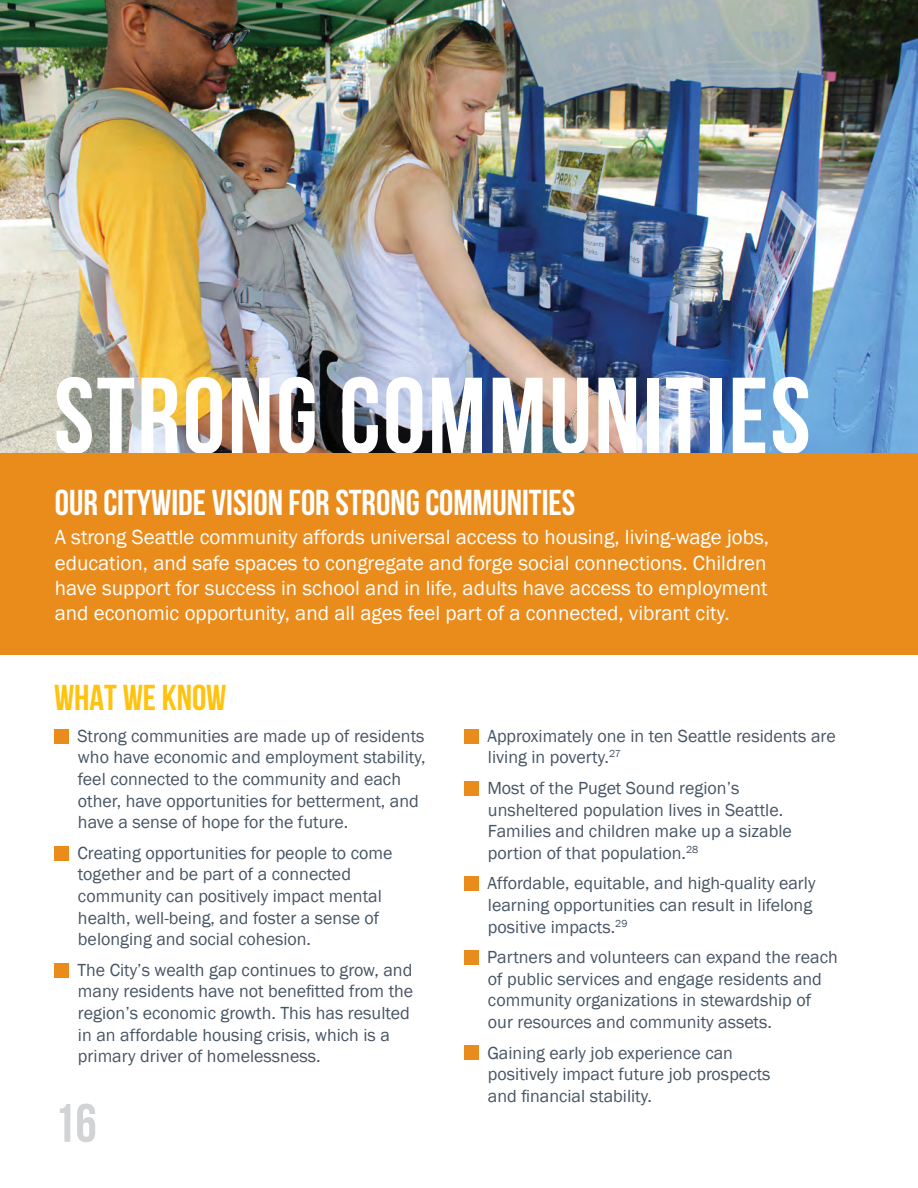
<style>
.page{position:relative;width:918px;height:1188px;background:#fff}
.page>*{position:absolute;margin:0;border:0;box-sizing:border-box;transform-origin:0 0}
.t1{font:700 108px "Bebas Neue";letter-spacing:.02em;color:#fff}
.t2{font:700 54px "Bebas Neue";color:#d1d3d4}
.t3{font:700 36px "Bebas Neue";color:#fff}
.t4{font:700 36px "Bebas Neue";color:#ffc20e}
.t5{font:21px/25.2px "Franklin Gothic";color:#fff;text-align:justify}
.t6{font:18px/21.6px "Franklin Gothic";color:#475564}
</style>
<div class="page">
<img style="left:0;top:0;width:918px;height:453px">
<div style="left:0;top:453px;width:918px;height:202px;background:#ea8c1c"></div>
<div style="left:54px;top:729px;width:14px;height:14px;background:#ea8c1c"></div>
<div style="left:54px;top:846px;width:14px;height:14px;background:#ea8c1c"></div>
<div style="left:54px;top:963px;width:14px;height:14px;background:#ea8c1c"></div>
<div style="left:464px;top:729px;width:14px;height:14px;background:#ea8c1c"></div>
<div style="left:464px;top:781px;width:14px;height:15px;background:#ea8c1c"></div>
<div style="left:464px;top:877px;width:14px;height:14px;background:#ea8c1c"></div>
<div style="left:464px;top:950px;width:14px;height:15px;background:#ea8c1c"></div>
<div style="left:464px;top:1046px;width:14px;height:14px;background:#ea8c1c"></div>
<h1 class="t1" style="left:54px;top:357px;width:758px">STRONG COMMUNITIES</h1>
<h3 class="t3" style="left:55px;top:482px;width:522px">OUR CITYWIDE VISION FOR STRONG COMMUNITIES</h3>
<p class="t5" style="left:55px;top:525px;width:716px">A strong Seattle community affords universal access to housing, living-wage jobs, education, and safe spaces to congregate and forge social connections. Children have support for success in school and in life, adults have access to employment and economic opportunity, and all ages feel part of a connected, vibrant city.</p>
<h3 class="t4" style="left:54px;top:678px;width:174px">WHAT WE KNOW</h3>
<p class="t6" style="left:77px;top:725px;width:350px">Strong communities are made up of residents who have economic and employment stability, feel connected to the community and each other, have opportunities for betterment, and have a sense of hope for the future.</p>
<p class="t6" style="left:77px;top:842px;width:317px">Creating opportunities for people to come together and be part of a connected community can positively impact mental health, well-being, and foster a sense of belonging and social cohesion.</p>
<p class="t6" style="left:77px;top:959px;width:337px">The City’s wealth gap continues to grow, and many residents have not benefitted from the region’s economic growth. This has resulted in an affordable housing crisis, which is a primary driver of homelessness.</p>
<h2 class="t2" style="left:54px;top:1094px;width:44px">16</h2>
<p class="t6" style="left:487px;top:725px;width:350px">Approximately one in ten Seattle residents are living in poverty.<sup>27</sup></p>
<p class="t6" style="left:487px;top:778px;width:306px">Most of the Puget Sound region’s unsheltered population lives in Seattle.<br>Families and children make up a sizable portion of that population.<sup>28</sup></p>
<p class="t6" style="left:487px;top:873px;width:330px">Affordable, equitable, and high-quality early learning opportunities can result in lifelong positive impacts.<sup>29</sup></p>
<p class="t6" style="left:487px;top:947px;width:352px">Partners and volunteers can expand the reach of public services and engage residents and community organizations in stewardship of our resources and community assets.</p>
<p class="t6" style="left:487px;top:1042px;width:285px">Gaining early job experience can positively impact future job prospects and financial stability.</p>
</div>
